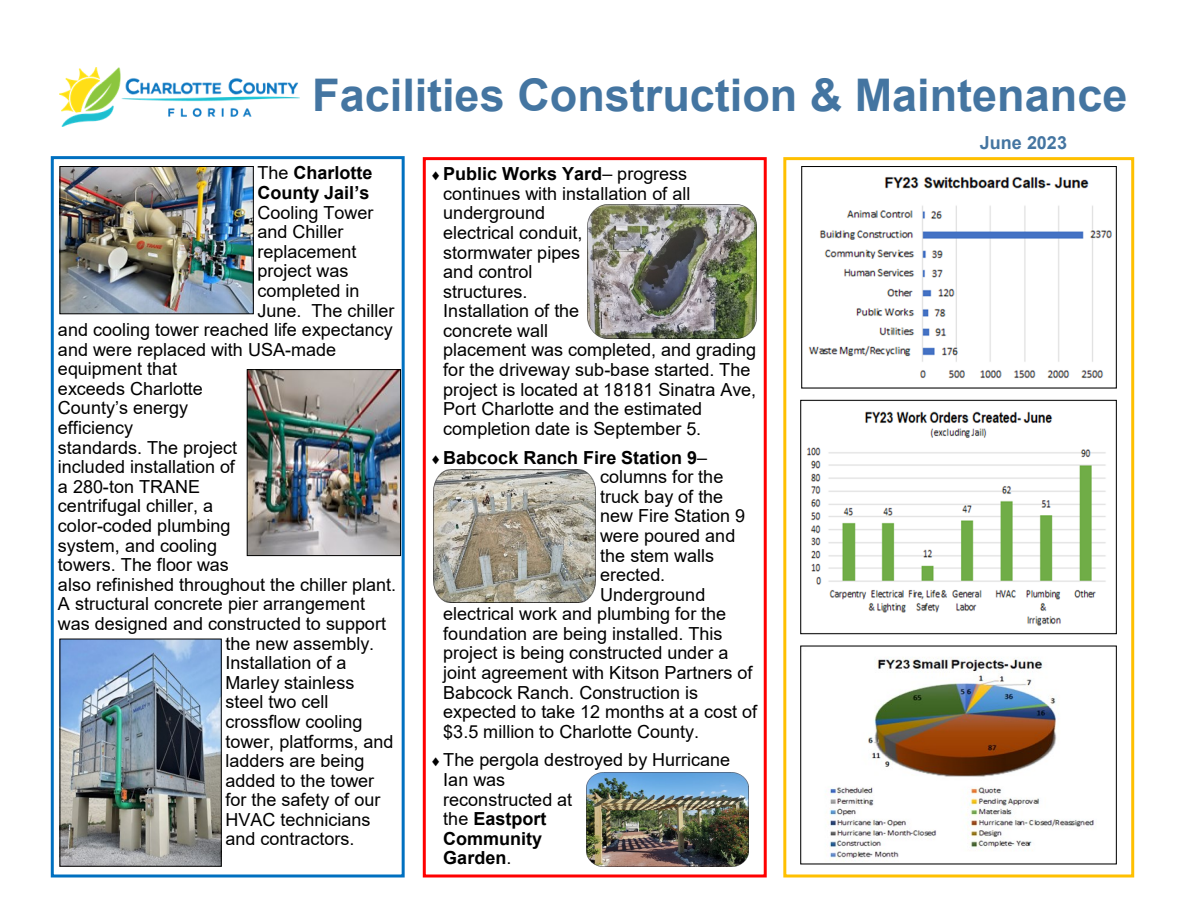
<style>
.page{position:relative;width:1188px;height:918px;background:#fff}
.page>*{position:absolute;margin:0;border:0;box-sizing:border-box;transform-origin:0 0}
.t1{font:700 45px "Arial";color:#4475a1}
.t2{font:18px/19.6px "Arial";color:#000}
.t3{font:700 18px "Arial";color:#000}
.t4{font:700 18px "Arial";color:#4475a1}
.s1{font-weight:400}
.s2{font-weight:700}
</style>
<div class="page">
<div style="left:783px;top:157px;width:351px;height:721px;border:3px solid #ffc000"></div>
<div style="left:423px;top:157px;width:344px;height:721px;border:3px solid #f00"></div>
<div style="left:51px;top:156px;width:354px;height:722px;border:3px solid #0070c0"></div>
<img style="left:60px;top:67px;width:239px;height:59px">
<img style="left:588px;top:205px;width:169px;height:134px">
<img style="left:434px;top:469px;width:162px;height:134px">
<img style="left:808px;top:177px;width:304px;height:201px">
<div style="left:802px;top:166px;width:315px;height:222px;border:1px solid #000"></div>
<img style="left:806px;top:411px;width:300px;height:215px">
<div style="left:801px;top:400px;width:316px;height:234px;border:1px solid #000"></div>
<img style="left:827px;top:657px;width:267px;height:205px">
<img style="left:62px;top:641px;width:157px;height:223px">
<img style="left:62px;top:168px;width:190px;height:144px">
<div style="left:60px;top:166px;width:194px;height:148px;border:1px solid #000"></div>
<img style="left:249px;top:371px;width:150px;height:183px">
<div style="left:247px;top:369px;width:154px;height:187px;border:1px solid #000"></div>
<img style="left:586px;top:773px;width:162px;height:93px">
<p class="t1" style="left:312px;top:70px;width:817px">Facilities Construction &amp; Maintenance</p>
<p class="t4" style="left:980px;top:132px;width:89px">June 2023</p>
<p class="t3" style="left:257px;top:163px;width:117px"><span class="s1">The</span> Charlotte</p>
<p class="t3" style="left:257px;top:183px;width:114px">County Jail’s</p>
<p class="t2" style="left:257px;top:202px;width:118px">Cooling Tower</p>
<p class="t2" style="left:257px;top:222px;width:87px">and Chiller</p>
<p class="t2" style="left:257px;top:242px;width:101px">replacement</p>
<p class="t2" style="left:257px;top:261px;width:93px">project was</p>
<p class="t2" style="left:257px;top:281px;width:104px">completed in</p>
<p class="t2" style="left:257px;top:300px;width:139px">June. The chiller</p>
<p class="t2" style="left:58px;top:320px;width:336px">and cooling tower reached life expectancy</p>
<p class="t2" style="left:58px;top:339px;width:280px">and were replaced with USA-made</p>
<p class="t2" style="left:58px;top:359px;width:121px">equipment that</p>
<p class="t2" style="left:58px;top:379px;width:147px">exceeds Charlotte</p>
<p class="t2" style="left:58px;top:398px;width:132px">County’s energy</p>
<p class="t2" style="left:58px;top:418px;width:77px">efficiency</p>
<p class="t2" style="left:58px;top:438px;width:181px">standards. The project</p>
<p class="t2" style="left:58px;top:457px;width:178px">included installation of</p>
<p class="t2" style="left:58px;top:477px;width:144px">a 280-ton TRANE</p>
<p class="t2" style="left:58px;top:496px;width:157px">centrifugal chiller, a</p>
<p class="t2" style="left:58px;top:516px;width:174px">color-coded plumbing</p>
<p class="t2" style="left:58px;top:536px;width:161px">system, and cooling</p>
<p class="t2" style="left:58px;top:555px;width:172px">towers. The floor was</p>
<p class="t2" style="left:58px;top:575px;width:340px">also refinished throughout the chiller plant.</p>
<p class="t2" style="left:58px;top:594px;width:309px">A structural concrete pier arrangement</p>
<p class="t2" style="left:58px;top:614px;width:330px">was designed and constructed to support</p>
<p class="t2" style="left:225px;top:633px;width:150px">the new assembly.</p>
<p class="t2" style="left:225px;top:653px;width:123px">Installation of a</p>
<p class="t2" style="left:225px;top:673px;width:130px">Marley stainless</p>
<p class="t2" style="left:225px;top:692px;width:105px">steel two cell</p>
<p class="t2" style="left:225px;top:712px;width:139px">crossflow cooling</p>
<p class="t2" style="left:225px;top:731px;width:170px">tower, platforms, and</p>
<p class="t2" style="left:225px;top:751px;width:141px">ladders are being</p>
<p class="t2" style="left:225px;top:771px;width:150px">added to the tower</p>
<p class="t2" style="left:225px;top:790px;width:157px">for the safety of our</p>
<p class="t2" style="left:225px;top:810px;width:147px">HVAC technicians</p>
<p class="t2" style="left:225px;top:829px;width:131px">and contractors.</p>
<p class="t2" style="left:443px;top:164px;width:315px;text-indent:-13px">◻<span class="s2">Public Works Yard</span>– progress continues with installation of all underground<br>electrical conduit,<br>stormwater pipes<br>and control<br>structures.<br>Installation of the<br>concrete wall<br>placement was completed, and grading for the driveway sub-base started. The project is located at 18181 Sinatra Ave,<br>Port Charlotte and the estimated completion date is September 5.</p>
<p class="t3" style="left:430px;top:447px;width:279px">◻Babcock Ranch Fire Station 9<span class="s1">–</span></p>
<p class="t2" style="left:600px;top:467px;width:125px">columns for the</p>
<p class="t2" style="left:600px;top:487px;width:125px">truck bay of the</p>
<p class="t2" style="left:600px;top:506px;width:147px">new Fire Station 9</p>
<p class="t2" style="left:600px;top:526px;width:137px">were poured and</p>
<p class="t2" style="left:600px;top:545px;width:115px">the stem walls</p>
<p class="t2" style="left:600px;top:565px;width:67px">erected.</p>
<p class="t2" style="left:600px;top:585px;width:107px">Underground</p>
<p class="t2" style="left:443px;top:604px;width:285px">electrical work and plumbing for the</p>
<p class="t2" style="left:443px;top:624px;width:281px">foundation are being installed. This</p>
<p class="t2" style="left:443px;top:643px;width:287px">project is being constructed under a</p>
<p class="t2" style="left:443px;top:663px;width:311px">joint agreement with Kitson Partners of</p>
<p class="t2" style="left:443px;top:683px;width:257px">Babcock Ranch. Construction is</p>
<p class="t2" style="left:443px;top:702px;width:315px">expected to take 12 months at a cost of</p>
<p class="t2" style="left:443px;top:722px;width:257px">$3.5 million to Charlotte County.</p>
<p class="t2" style="left:443px;top:750px;width:288px;text-indent:-13px">◻The pergola destroyed by Hurricane<br>Ian was<br>reconstructed at<br>the <span class="s2">Eastport<br>Community<br>Garden</span>.</p>
</div>
